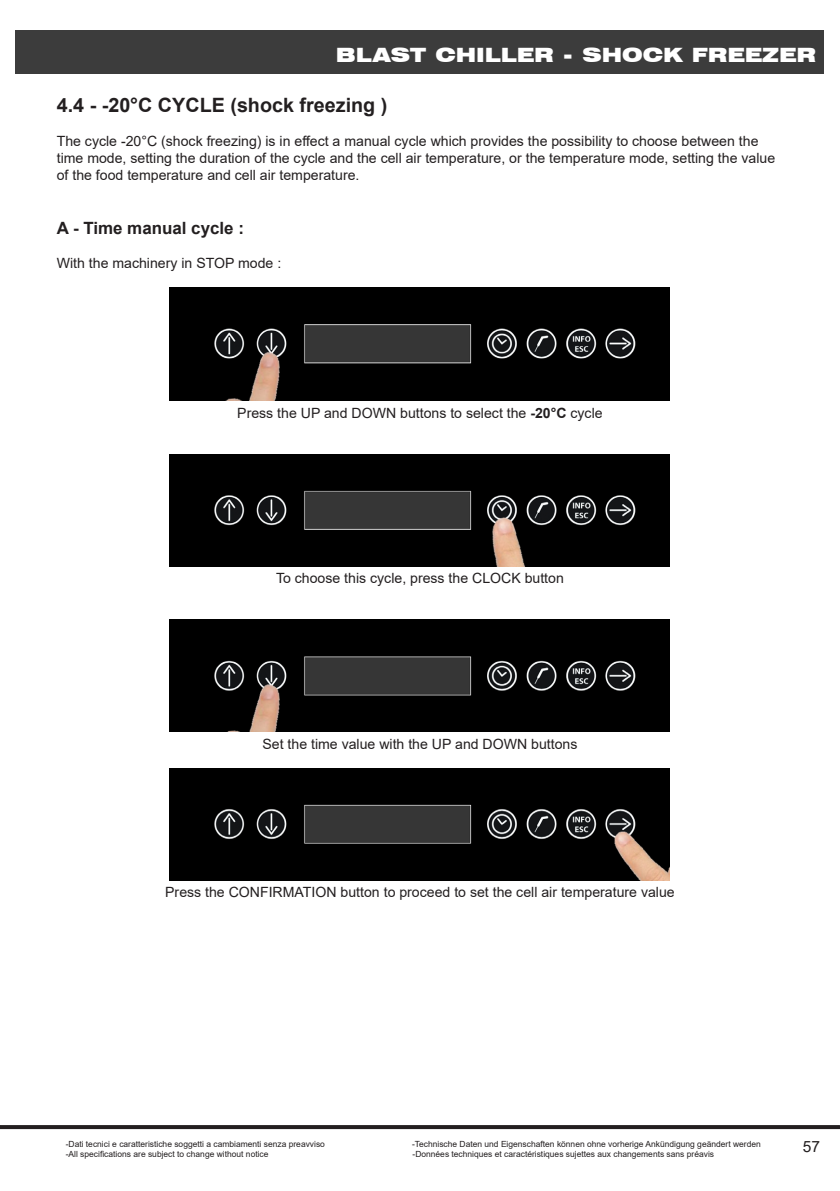
<style>
.page{position:relative;width:840px;height:1191px;background:#fff}
.page>*{position:absolute;margin:0;border:0;box-sizing:border-box;transform-origin:0 0}
.Capitolo{font:700 19.8px "Arial";color:#231f20}
.t1{font:900 expanded 19.8px "Swiss 721 BT";color:#fff}
.Testo{font:700 17px "Arial";color:#231f20}
.t2{font:15.6px "Arial";color:#231f20}
.Testo-2{font:14px/17px "Arial";color:#231f20}
.t3{font:8.4px "Arial";color:#231f20}
.s1{font-weight:700}
</style>
<div class="page">
<svg style="left:1px;top:1125px;width:838px;height:4px;background:#272324"></svg>
<div style="left:16px;top:30px;width:807px;height:44px;background:#3c3c3c"></div>
<img style="left:170px;top:287px;width:499px;height:114px">
<img style="left:170px;top:454px;width:499px;height:112px">
<img style="left:170px;top:620px;width:499px;height:112px">
<img style="left:170px;top:768px;width:499px;height:112px">
<h1 class="t1" style="left:336px;top:43px;width:481px">BLAST CHILLER - SHOCK FREEZER</h1>
<p class="Capitolo" style="left:57px;top:91px;width:332px">4.4 - -20°C CYCLE (shock freezing )</p>
<p class="Testo-2" style="left:57px;top:132px;width:719px">The cycle -20°C (shock freezing) is in effect a manual cycle which provides the possibility to choose between the time mode, setting the duration of the cycle and the cell air temperature, or the temperature mode, setting the value of the food temperature and cell air temperature.</p>
<p class="Testo" style="left:57px;top:216px;width:189px">A - Time manual cycle :</p>
<p class="Testo-2" style="left:57px;top:254px;width:226px">With the machinery in STOP mode :</p>
<p class="Testo-2" style="left:237px;top:404px;width:366px">Press the UP and DOWN buttons to select the <span class="s1">-20°C</span> cycle</p>
<p class="Testo-2" style="left:276px;top:570px;width:289px">To choose this cycle, press the CLOCK button</p>
<p class="Testo-2" style="left:262px;top:735px;width:316px">Set the time value with the UP and DOWN buttons</p>
<p class="Testo-2" style="left:165px;top:884px;width:510px">Press the CONFIRMATION button to proceed to set the cell air temperature value</p>
<p class="t3" style="left:66px;top:1138px;width:260px">-Dati tecnici e caratteristiche soggetti a cambiamenti senza preavviso</p>
<p class="t3" style="left:412px;top:1138px;width:350px">-Technische Daten und Eigenschaften können ohne vorherige Ankündigung geändert werden</p>
<p class="t3" style="left:66px;top:1148px;width:204px">-All specifications are subject to change without notice</p>
<p class="t3" style="left:412px;top:1148px;width:303px">-Données techniques et caractéristiques sujettes aux changements sans préavis</p>
<p class="t2" style="left:802px;top:1136px;width:19px">57</p>
</div>
